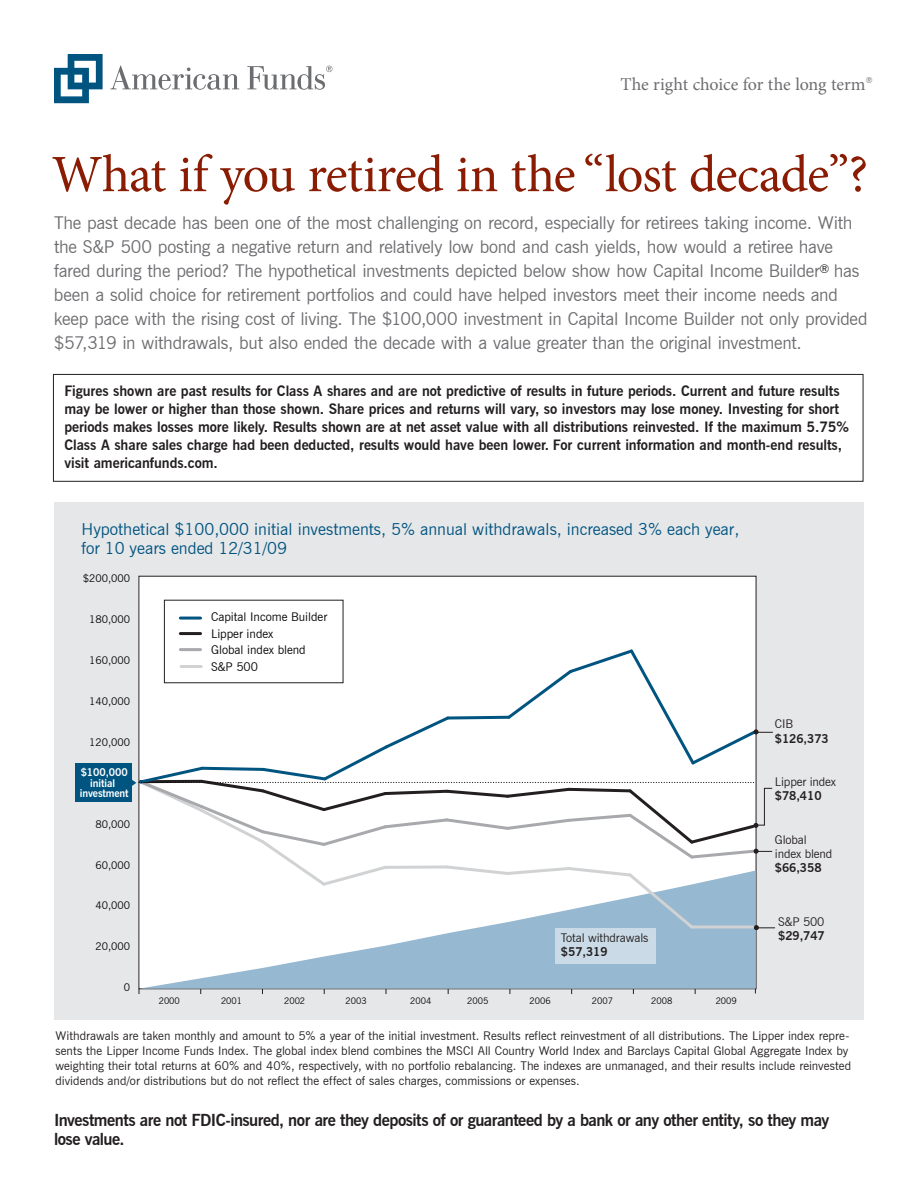
<style>
.page{position:relative;width:918px;height:1188px;background:#fff}
.page>*{position:absolute;margin:0;border:0;box-sizing:border-box;transform-origin:0 0}
.t1{font:52.5px "Minion Pro";letter-spacing:-.02em;color:#891c02}
.t2{font:18px "Minion Pro";letter-spacing:-.01em;color:#6c6d70}
.t3{font:17.7px/24px "News Gothic BT";letter-spacing:-.015em;color:#6c6d70}
.t4{font:700 16.5px/19.5px "News Gothic BT";letter-spacing:-.03em;color:#231f20}
.t5{font:16.5px/18.8px "News Gothic BT";color:#005480}
.t6{font:700 14.25px/18px "News Gothic BT";letter-spacing:-.005em;color:#231f20}
.t7{font:12px/15px "News Gothic BT";color:#231f20}
.t8{font:12px/16.5px "News Gothic BT";color:#050504}
.t9{font:700 12px "News Gothic BT";letter-spacing:-.01em;color:#231f20}
.t10{font:10.5px "News Gothic BT";color:#050504}
.t11{font:700 10.5px/10.2px "News Gothic BT";letter-spacing:-.01em;color:#fff;text-align:center}
.t12{font:9px "News Gothic BT";color:#050504}
</style>
<div class="page">
<svg style="left:54px;top:54px;width:49px;height:49px"></svg>
<svg style="left:110px;top:66px;width:129px;height:24px"></svg>
<svg style="left:247px;top:66px;width:85px;height:24px"></svg>
<div style="left:54px;top:502px;width:810px;height:518px;background:#e6e7e9"></div>
<div style="left:139px;top:576px;width:617px;height:413px;background:#fff"></div>
<svg style="left:139px;top:931px;width:617px;height:58px;fill:#96b8d1"></svg>
<div style="left:555px;top:928px;width:100px;height:35px;background:#cadbe7"></div>
<div style="left:76px;top:763px;width:56px;height:39px;background:#005480"></div>
<svg style="left:132px;top:647px;width:643px;height:284px"></svg>
<div style="left:164px;top:600px;width:179px;height:83px;border:1px solid #231f20"></div>
<hr style="left:180px;top:617px;width:21px;height:3px;background:#005480">
<hr style="left:180px;top:632px;width:21px;height:3px;background:#231f20">
<hr style="left:180px;top:648px;width:21px;height:3px;background:#a8a9ad">
<hr style="left:181px;top:665px;width:20px;height:3px;background:#d1d2d4">
<div style="left:53px;top:374px;width:810px;height:108px;border:1px solid #231f20"></div>
<p class="t2" style="left:620px;top:72px;width:254px">The right choice for the long term<sup>®</sup></p>
<h1 class="t1" style="left:52px;top:139px;width:818px">What if you retired in the “lost decade”?</h1>
<p class="t3" style="left:54px;top:211px;width:815px">The past decade has been one of the most challenging on record, especially for retirees taking income. With the S&amp;P 500 posting a negative return and relatively low bond and cash yields, how would a retiree have fared during the period? The hypothetical investments depicted below show how Capital Income Builder<sup>®</sup> has been a solid choice for retirement portfolios and could have helped investors meet their income needs and keep pace with the rising cost of living. The $100,000 investment in Capital Income Builder not only provided $57,319 in withdrawals, but also ended the decade with a value greater than the original investment.</p>
<p class="t6" style="left:64px;top:382px;width:786px">Figures shown are past results for Class A shares and are not predictive of results in future periods. Current and future results may be lower or higher than those shown. Share prices and returns will vary, so investors may lose money. Investing for short periods makes losses more likely. Results shown are at net asset value with all distributions reinvested. If the maximum 5.75% Class A share sales charge had been deducted, results would have been lower. For current information and month-end results, visit americanfunds.com.</p>
<p class="t5" style="left:82px;top:520px;width:659px">Hypothetical $100,000 initial investments, 5% annual withdrawals, increased 3% each year, for 10 years ended 12/31/09</p>
<p class="t10" style="left:83px;top:572px;width:49px">$200,000</p>
<p class="t10" style="left:89px;top:613px;width:43px">180,000</p>
<p class="t10" style="left:89px;top:654px;width:43px">160,000</p>
<p class="t10" style="left:89px;top:695px;width:43px">140,000</p>
<p class="t10" style="left:89px;top:736px;width:43px">120,000</p>
<p class="t11" style="left:80px;top:767px;width:50px">$100,000 initial investment</p>
<p class="t10" style="left:95px;top:818px;width:36px">80,000</p>
<p class="t10" style="left:95px;top:858px;width:36px">60,000</p>
<p class="t10" style="left:95px;top:899px;width:36px">40,000</p>
<p class="t10" style="left:95px;top:940px;width:36px">20,000</p>
<p class="t10" style="left:124px;top:981px;width:8px">0</p>
<p class="t8" style="left:211px;top:609px;width:118px">Capital Income Builder<br>Lipper index<br>Global index blend<br>S&amp;P 500</p>
<p class="t7" style="left:561px;top:930px;width:89px">Total withdrawals</p>
<p class="t9" style="left:561px;top:944px;width:48px">$57,319</p>
<p class="t12" style="left:159px;top:995px;width:23px">2000</p>
<p class="t12" style="left:221px;top:995px;width:23px">2001</p>
<p class="t12" style="left:284px;top:995px;width:23px">2002</p>
<p class="t12" style="left:346px;top:995px;width:23px">2003</p>
<p class="t12" style="left:410px;top:995px;width:23px">2004</p>
<p class="t12" style="left:467px;top:995px;width:23px">2005</p>
<p class="t12" style="left:530px;top:995px;width:23px">2006</p>
<p class="t12" style="left:592px;top:995px;width:23px">2007</p>
<p class="t12" style="left:651px;top:995px;width:23px">2008</p>
<p class="t12" style="left:716px;top:995px;width:23px">2009</p>
<p class="t7" style="left:775px;top:716px;width:20px">CIB</p>
<p class="t9" style="left:775px;top:731px;width:55px">$126,373</p>
<p class="t7" style="left:775px;top:774px;width:63px">Lipper index</p>
<p class="t9" style="left:775px;top:789px;width:48px">$78,410</p>
<p class="t7" style="left:775px;top:832px;width:59px;line-height:14.4px">Global index blend</p>
<p class="t9" style="left:775px;top:861px;width:48px">$66,358</p>
<p class="t7" style="left:778px;top:914px;width:48px">S&amp;P 500</p>
<p class="t9" style="left:778px;top:928px;width:48px">$29,747</p>
<p class="t7" style="left:56px;top:1028px;width:797px">Withdrawals are taken monthly and amount to 5% a year of the initial investment. Results reflect reinvestment of all distributions. The Lipper index repre&shy;sents the Lipper Income Funds Index. The global index blend combines the MSCI All Country World Index and Barclays Capital Global Aggregate Index by weighting their total returns at 60% and 40%, respectively, with no portfolio rebalancing. The indexes are unmanaged, and their results include reinvested dividends and/or distributions but do not reflect the effect of sales charges, commissions or expenses.</p>
<p class="t4" style="left:54px;top:1110px;width:777px">Investments are not FDIC-insured, nor are they deposits of or guaranteed by a bank or any other entity, so they may lose value.</p>
</div>
